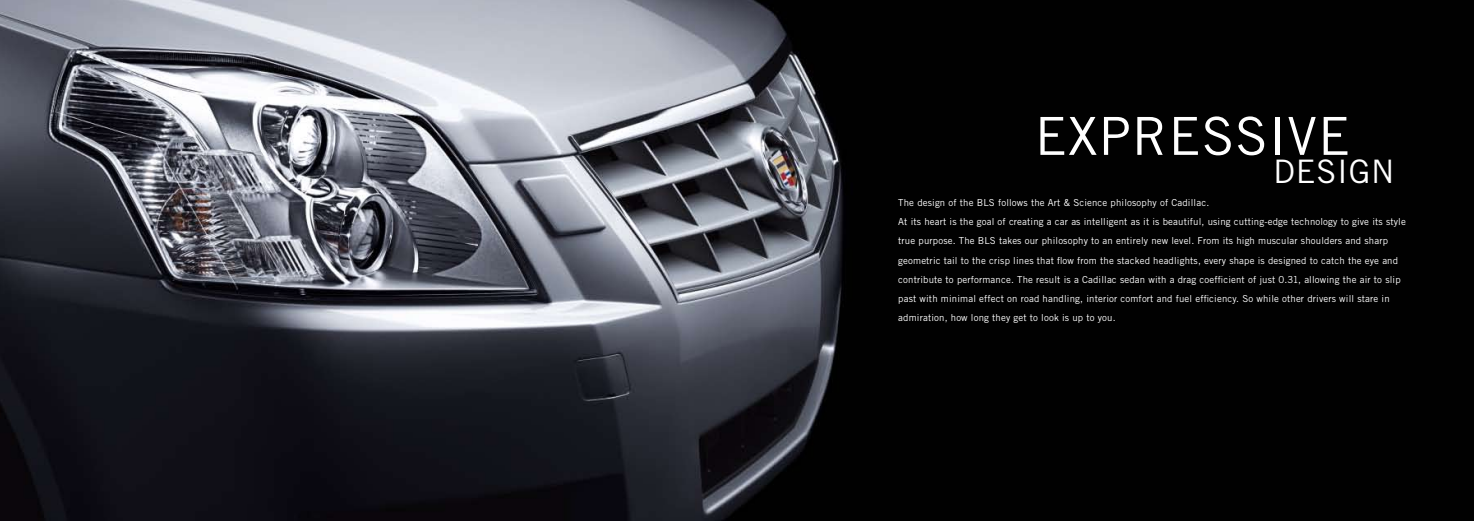
<style>
.page{position:relative;width:1474px;height:521px;background:#fff}
.page>*{position:absolute;margin:0;border:0;box-sizing:border-box;transform-origin:0 0}
.t1{font:52.5px "Trade Gothic";letter-spacing:.025em;color:#fff}
.t2{font:32.38px "Trade Gothic";letter-spacing:.025em;color:#fff}
.t3{font:9.62px/19.2px "Trade Gothic";letter-spacing:.015em;color:#fff}
</style>
<div class="page">
<img style="left:0;top:0;width:1473px;height:521px">
<h1 class="t1" style="left:1034px;top:104px;width:317px">EXPRESSIVE</h1>
<h2 class="t2" style="left:1273px;top:152px;width:122px">DESIGN</h2>
<p class="t3" style="left:898px;top:193px;width:509px">The design of the BLS follows the Art &amp; Science philosophy of Cadillac.<br>At its heart is the goal of creating a car as intelligent as it is beautiful, using cutting-edge technology to give its style true purpose. The BLS takes our philosophy to an entirely new level. From its high muscular shoulders and sharp geometric tail to the crisp lines that flow from the stacked headlights, every shape is designed to catch the eye and contribute to performance. The result is a Cadillac sedan with a drag coefficient of just 0.31, allowing the air to slip past with minimal effect on road handling, interior comfort and fuel efficiency. So while other drivers will stare in admiration, how long they get to look is up to you.</p>
</div>
